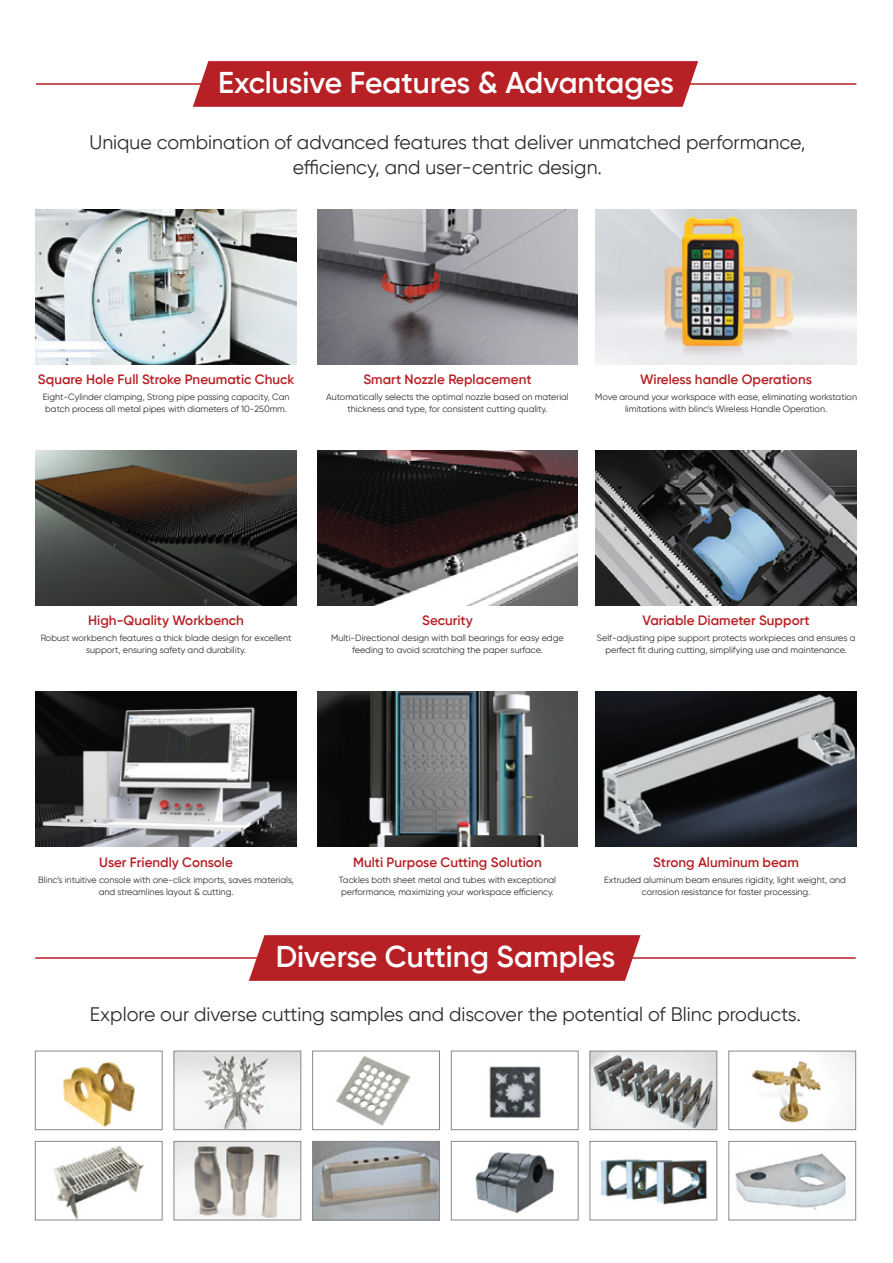
<style>
.page{position:relative;width:893px;height:1263px;background:#fff}
.page>*{position:absolute;margin:0;border:0;box-sizing:border-box;transform-origin:0 0}
.t1{font:600 30px "Gilroy";color:#fff}
.t2{font:19.5px/25.5px "Gilroy";color:#2d2d2d;text-align:center}
.t3{font:600 13.5px "Gilroy";color:#b72025}
.t4{font:9px/12px "Gilroy";color:#2d2d2d;text-align:center}
</style>
<div class="page">
<svg style="left:193px;top:61px;width:505px;height:46px;background:#b9272c"></svg>
<hr style="left:689px;top:83px;width:167px;height:2px;background:#b72025">
<hr style="left:36px;top:83px;width:166px;height:2px;background:#b72025">
<img style="left:36px;top:209px;width:260px;height:155px">
<img style="left:596px;top:209px;width:260px;height:155px">
<img style="left:317px;top:209px;width:261px;height:155px">
<img style="left:36px;top:450px;width:260px;height:155px">
<img style="left:596px;top:450px;width:260px;height:155px">
<img style="left:317px;top:450px;width:261px;height:155px">
<img style="left:36px;top:692px;width:260px;height:155px">
<img style="left:596px;top:692px;width:260px;height:155px">
<img style="left:317px;top:692px;width:261px;height:155px">
<svg style="left:249px;top:935px;width:392px;height:46px;background:#ba2a2e"></svg>
<hr style="left:631px;top:957px;width:225px;height:2px;background:#b72025">
<hr style="left:35px;top:957px;width:223px;height:2px;background:#b72025">
<img style="left:63px;top:1059px;width:72px;height:68px">
<div style="left:35px;top:1051px;width:127px;height:79px;border:1px solid #898989"></div>
<img style="left:176px;top:1053px;width:123px;height:75px">
<div style="left:174px;top:1051px;width:127px;height:79px;border:1px solid #898989"></div>
<img style="left:336px;top:1055px;width:75px;height:71px">
<div style="left:312px;top:1051px;width:128px;height:79px;border:1px solid #898989"></div>
<img style="left:489px;top:1066px;width:52px;height:52px">
<div style="left:451px;top:1051px;width:127px;height:79px;border:1px solid #898989"></div>
<img style="left:53px;top:1145px;width:92px;height:73px">
<div style="left:35px;top:1141px;width:127px;height:79px;border:1px solid #898989"></div>
<img style="left:176px;top:1143px;width:123px;height:75px">
<div style="left:174px;top:1141px;width:127px;height:79px;border:1px solid #898989"></div>
<img style="left:314px;top:1143px;width:124px;height:75px">
<div style="left:312px;top:1141px;width:128px;height:79px;border:1px solid #898989"></div>
<img style="left:475px;top:1152px;width:79px;height:62px">
<div style="left:451px;top:1141px;width:127px;height:79px;border:1px solid #898989"></div>
<img style="left:592px;top:1053px;width:123px;height:75px">
<div style="left:590px;top:1051px;width:127px;height:79px;border:1px solid #898989"></div>
<img style="left:601px;top:1159px;width:107px;height:46px">
<div style="left:590px;top:1141px;width:127px;height:79px;border:1px solid #898989"></div>
<img style="left:752px;top:1053px;width:102px;height:75px">
<div style="left:729px;top:1051px;width:127px;height:79px;border:1px solid #898989"></div>
<img style="left:735px;top:1153px;width:111px;height:57px">
<div style="left:729px;top:1141px;width:127px;height:79px;border:1px solid #898989"></div>
<h1 class="t1" style="left:218px;top:64px;width:457px">Exclusive Features &amp; Advantages</h1>
<h2 class="t2" style="left:89px;top:129px;width:717px">Unique combination of advanced features that deliver unmatched performance, efficiency, and user-centric design.</h2>
<h3 class="t3" style="left:38px;top:371px;width:258px">Square Hole Full Stroke Pneumatic Chuck</h3>
<h3 class="t3" style="left:363px;top:371px;width:170px">Smart Nozzle Replacement</h3>
<p class="t4" style="left:43px;top:391px;width:248px;text-align:left">Eight-Cylinder clamping, Strong pipe passing capacity, Can batch process all metal pipes with diameters of 10-250mm.</p>
<p class="t4" style="left:326px;top:391px;width:244px">Automatically selects the optimal nozzle based on material thickness and type, for consistent cutting quality.</p>
<h3 class="t3" style="left:640px;top:371px;width:173px">Wireless handle Operations</h3>
<p class="t4" style="left:595px;top:391px;width:263px">Move around your workspace with ease, eliminating workstation limitations with blinc’s Wireless Handle Operation.</p>
<h3 class="t3" style="left:88px;top:612px;width:157px">High-Quality Workbench</h3>
<h3 class="t3" style="left:422px;top:612px;width:52px">Security</h3>
<p class="t4" style="left:41px;top:632px;width:252px">Robust workbench features a thick blade design for excellent support, ensuring safety and durability.</p>
<p class="t4" style="left:331px;top:632px;width:234px">Multi-Directional design with ball bearings for easy edge feeding to avoid scratching the paper surface.</p>
<h3 class="t3" style="left:643px;top:612px;width:169px">Variable Diameter Support</h3>
<p class="t4" style="left:597px;top:632px;width:260px">Self-adjusting pipe support protects workpieces and ensures a perfect fit during cutting, simplifying use and maintenance.</p>
<h3 class="t3" style="left:99px;top:853px;width:135px">User Friendly Console</h3>
<h3 class="t3" style="left:353px;top:853px;width:190px">Multi Purpose Cutting Solution</h3>
<p class="t4" style="left:38px;top:873px;width:258px">Blinc’s intuitive console with one-click imports, saves materials, and streamlines layout &amp; cutting.</p>
<p class="t4" style="left:339px;top:873px;width:219px;text-align:left">Tackles both sheet metal and tubes with exceptional performance, maximizing your workspace efficiency.</p>
<h3 class="t3" style="left:653px;top:853px;width:147px">Strong Aluminum beam</h3>
<p class="t4" style="left:604px;top:873px;width:243px">Extruded aluminum beam ensures rigidity, light weight, and corrosion resistance for faster processing.</p>
<h1 class="t1" style="left:276px;top:938px;width:341px">Diverse Cutting Samples</h1>
<h2 class="t2" style="left:90px;top:1001px;width:712px">Explore our diverse cutting samples and discover the potential of Blinc products.</h2>
</div>
